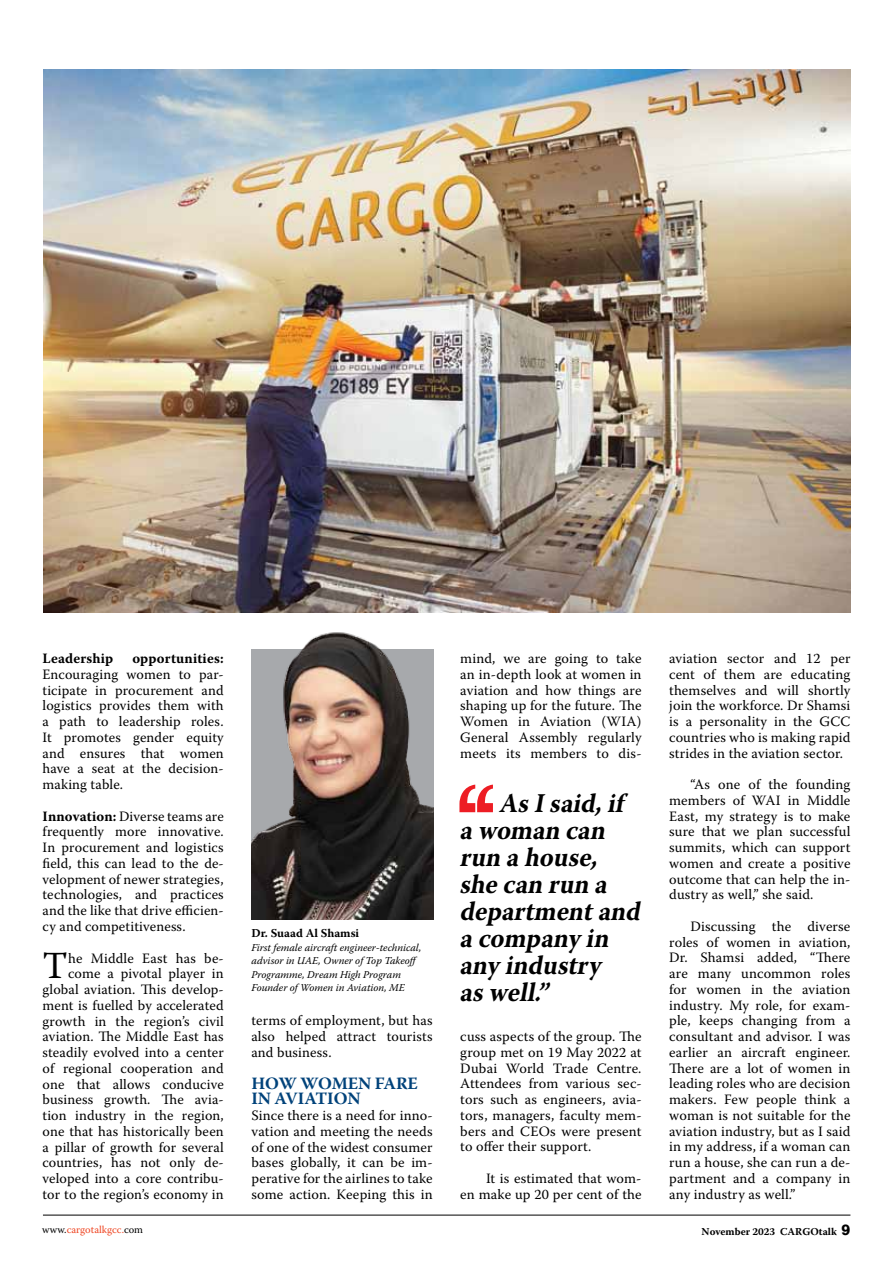
<style>
.page{position:relative;width:893px;height:1263px;background:#fff}
.page>*{position:absolute;margin:0;border:0;box-sizing:border-box;transform-origin:0 0}
.t1{font:38.1px "Warnock Pro";color:#000}
.t2{font:italic 700 27px/27px "Warnock Pro";color:#000;scale:.94 1}
.t3{font:700 17.25px "Warnock Pro";letter-spacing:-.005em;color:#00427a}
.t4{font:14.25px/15.8px "Warnock Pro";letter-spacing:.01em;color:#000;text-align:justify}
.t5{font:700 14.25px "Warnock Pro";letter-spacing:.01em;color:#000}
.t6{font:700 12px "Warnock Pro";color:#000}
.t7{font:italic 10.5px/13.5px "Warnock Pro";color:#000}
.t8{font:700 10.5px "Warnock Pro";color:#000}
.t9{font:10.5px "Warnock Pro";color:#ef4623}
.s1{font-weight:700}
.s2{color:#000}
.s3{font-family:"Swiss 721 BT";font-weight:800;font-size:15px}
</style>
<div class="page">
<hr style="left:43px;top:1215px;width:807px;height:1px;background:#000">
<svg style="left:459px;top:784px;width:34px;height:28px"></svg>
<img style="left:44px;top:70px;width:806px;height:542px">
<img style="left:251px;top:632px;width:182px;height:287px">
<p class="t5" style="left:43px;top:650px;width:72px">Leadership</p>
<p class="t5" style="left:132px;top:650px;width:93px">opportunities:</p>
<p class="t4" style="left:43px;top:666px;width:183px">Encouraging women to par&shy;ticipate in procurement and logistics provides them with a path to leadership roles.<br>It promotes gender equity and ensures that women have a seat at the decision&shy;making table.</p>
<p class="t4" style="left:43px;top:808px;width:183px"><span class="s1">Innovation:</span> Diverse teams are frequently more innovative.<br>In procurement and logistics field, this can lead to the de&shy;velopment of newer strategies, technologies, and practices and the like that drive efficien&shy;cy and competitiveness.</p>
<h1 class="t1" style="left:43px;top:943px;width:27px">T</h1>
<p class="t4" style="left:43px;top:950px;width:183px;text-align:right">he Middle East has be&shy;come a pivotal player in global aviation. This develop&shy;ment is fuelled by accelerated growth in the region’s civil aviation. The Middle East has steadily evolved into a center of regional cooperation and one that allows conducive business growth. The avia&shy;tion industry in the region, one that has historically been a pillar of growth for several countries, has not only de&shy;veloped into a core contribu&shy;tor to the region’s economy in</p>
<p class="t6" style="left:251px;top:926px;width:109px">Dr. Suaad Al Shamsi</p>
<p class="t7" style="left:251px;top:940px;width:171px">First female aircraft engineer-technical, advisor in UAE, Owner of Top Takeoff Programme, Dream High Program Founder of Women in Aviation, ME</p>
<p class="t4" style="left:251px;top:1013px;width:183px">terms of employment, but has also helped attract tourists and business.</p>
<p class="t3" style="left:251px;top:1072px;width:81px">how Women</p>
<p class="t3" style="left:375px;top:1072px;width:21px">fare</p>
<p class="t3" style="left:251px;top:1088px;width:88px">in aviation</p>
<p class="t4" style="left:251px;top:1107px;width:183px">Since there is a need for inno&shy;vation and meeting the needs of one of the widest consumer bases globally, it can be im&shy;perative for the airlines to take some action. Keeping this in</p>
<p class="t4" style="left:460px;top:650px;width:183px">mind, we are going to take an in-depth look at women in aviation and how things are shaping up for the future. The Women in Aviation (WIA)<br>General Assembly regularly meets its members to dis-</p>
<h2 class="t2" style="left:459px;top:789px;width:202px;text-indent:39px">AsIsaid,if awoman can run ahouse, shecan run a departmentand acompanyin anyindustry aswell.”</h2>
<p class="t4" style="left:460px;top:1028px;width:183px">cuss aspects of the group. The group met on 19 May 2022 at Dubai World Trade Centre.<br>Attendees from various sec&shy;tors such as engineers, avia&shy;tors, managers, faculty mem&shy;bers and CEOs were present to offer their support.</p>
<p class="t4" style="left:460px;top:1170px;width:183px;text-align:right">It is estimated that wom-<br>en make up 20 per cent of the</p>
<p class="t4" style="left:669px;top:650px;width:183px">aviation sector and 12 per cent of them are educating themselves and will shortly join the workforce. Dr Shamsi is a personality in the GCC countries who is making rapid strides in the aviation sector.</p>
<p class="t4" style="left:669px;top:776px;width:183px;text-indent:21px">“As one of the founding members of WAI in Middle East, my strategy is to make sure that we plan successful summits, which can support women and create a positive outcome that can help the in&shy;dustry as well,” she said.</p>
<p class="t4" style="left:669px;top:918px;width:183px;text-indent:21px">Discussing the diverse roles of women in aviation, Dr. Shamsi added, “There are many uncommon roles for women in the aviation industry. My role, for exam&shy;ple, keeps changing from a consultant and advisor. I was earlier an aircraft engineer.<br>There are a lot of women in leading roles who are decision makers. Few people think a woman is not suitable for the aviation industry, but as I said in my address, if a woman can run a house, she can run a de&shy;partment and a company in any industry as well.”</p>
<p class="t9" style="left:42px;top:1223px;width:103px"><span class="s2">www.</span>cargotalkgcc.<span class="s2">com</span></p>
<p class="t8" style="left:702px;top:1225px;width:150px">November 2023 CARGOtalk <span class="s3">9</span></p>
</div>
